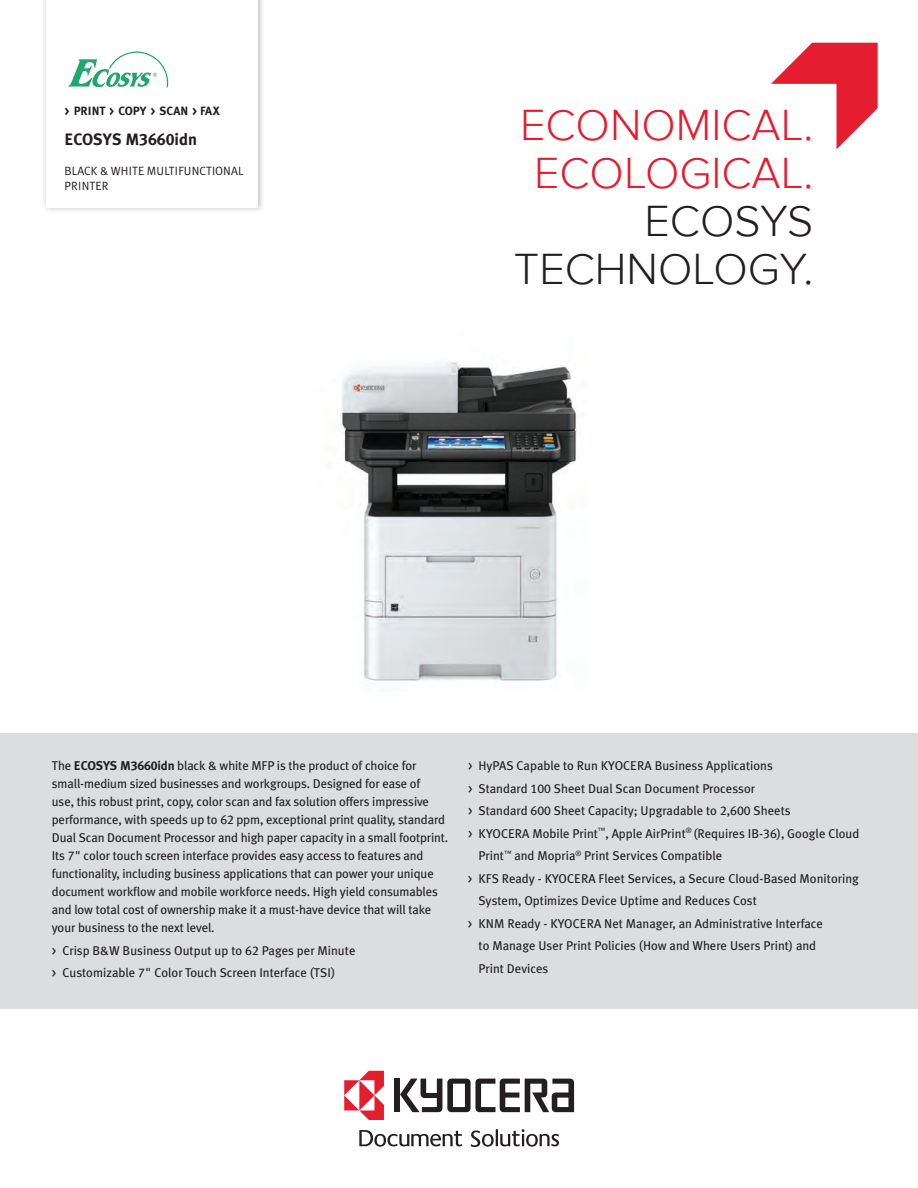
<style>
.page{position:relative;width:918px;height:1188px;background:#fff}
.page>*{position:absolute;margin:0;border:0;box-sizing:border-box;transform-origin:0 0}
.t1{font:300 45px/48px "Proxima Nova";color:#e41d2f;text-align:center}
.t2{font:300 45px/48px "Proxima Nova";color:#231f20;text-align:right}
.t3{font:700 16.5px "Meta Plus";color:#231f20}
.t4{font:12.75px/18px "Meta Plus";letter-spacing:-.01em;color:#231f20}
.t5{font:12px/15px "Meta Plus Normal";letter-spacing:.01em;color:#231f20}
.t6{font:12px "Meta Plus Bold Caps";color:#231f20}
.s1{font-family:"Meta Plus Bold Caps";font-weight:400}
.s2{font-weight:700}
.s3{font-family:"Meta Plus Bold Caps"}
.s4{font-family:"Meta Plus Book Caps"}
</style>
<div class="page">
<div style="left:41px;top:0;width:224px;height:214px;background:#231f20;opacity:.3"></div>
<div style="left:46px;top:0;width:212px;height:207px;background:#fff"></div>
<div style="left:394px;top:1079px;width:6px;height:33px;background:#231f20"></div>
<svg style="left:400px;top:1079px;width:174px;height:33px"></svg>
<svg style="left:344px;top:1071px;width:40px;height:49px"></svg>
<svg style="left:471px;top:1129px;width:88px;height:18px"></svg>
<svg style="left:359px;top:1130px;width:103px;height:17px"></svg>
<svg style="left:771px;top:43px;width:107px;height:106px"></svg>
<img style="left:340px;top:362px;width:239px;height:329px">
<svg style="left:68px;top:51px;width:100px;height:37px"></svg>
<div style="left:0;top:733px;width:918px;height:276px;background:#dcdddf"></div>
<p class="t6" style="left:65px;top:104px;width:157px">&gt; PRINT &gt; COPY &gt; SCAN &gt; FAX</p>
<p class="t3" style="left:65px;top:130px;width:134px">ECOSYS M<span class="s1">3660</span>idn</p>
<p class="t5" style="left:65px;top:163px;width:180px">BLACK &amp; WHITE MULTIFUNCTIONAL<br>PRINTER</p>
<h1 class="t1" style="left:520px;top:101px;width:295px">ECONOMICAL.<br>ECOLOGICAL.</h1>
<h1 class="t2" style="left:514px;top:197px;width:301px">ECOSYS<br>TECHNOLOGY.</h1>
<p class="t4" style="left:52px;top:757px;width:398px">The <span class="s2">ECOSYS M</span><span class="s3">3660</span><span class="s2">idn</span> black &amp; white MFP is the product of choice for small-medium sized businesses and workgroups. Designed for ease of<br>use, this robust print, copy, color scan and fax solution offers impressive performance, with speeds up to <span class="s4">62</span> ppm, exceptional print quality, standard Dual Scan Document Processor and high paper capacity in a small footprint.<br>Its <span class="s4">7</span>" color touch screen interface provides easy access to features and functionality, including business applications that can power your unique document workflow and mobile workforce needs. High yield consumables and low total cost of ownership make it a must-have device that will take your business to the next level.</p>
<p class="t4" style="left:52px;top:939px;width:305px;line-height:22.5px"><span class="s4">&gt;</span> Crisp B&amp;W Business Output up to <span class="s4">62</span> Pages per Minute <span class="s4">&gt;</span> Customizable <span class="s4">7</span>" Color Touch Screen Interface (TSI)</p>
<p class="t4" style="left:468px;top:757px;width:306px"><span class="s4">&gt;</span> HyPAS Capable to Run KYOCERA Business Applications</p>
<p class="t4" style="left:468px;top:779px;width:289px"><span class="s4">&gt;</span> Standard <span class="s4">100</span> Sheet Dual Scan Document Processor</p>
<p class="t4" style="left:468px;top:802px;width:324px"><span class="s4">&gt;</span> Standard <span class="s4">600</span> Sheet Capacity; Upgradable to <span class="s4">2</span>,<span class="s4">600</span> Sheets</p>
<p class="t4" style="left:468px;top:824px;width:393px"><span class="s4">&gt;</span> KYOCERA Mobile Print<sup>™</sup>, Apple AirPrint<sup>®</sup> (Requires IB-<span class="s4">36</span>), Google Cloud</p>
<p class="t4" style="left:479px;top:847px;width:245px">Print<sup>™</sup> and Mopria<sup>®</sup> Print Services Compatible</p>
<p class="t4" style="left:468px;top:869px;width:392px"><span class="s4">&gt;</span> KFS Ready - KYOCERA Fleet Services, a Secure Cloud-Based Monitoring</p>
<p class="t4" style="left:479px;top:892px;width:280px">System, Optimizes Device Uptime and Reduces Cost</p>
<p class="t4" style="left:468px;top:914px;width:357px"><span class="s4">&gt;</span> KNM Ready - KYOCERA Net Manager, an Administrative Interface</p>
<p class="t4" style="left:479px;top:937px;width:339px">to Manage User Print Policies (How and Where Users Print) and</p>
<p class="t4" style="left:479px;top:959px;width:71px">Print Devices</p>
</div>
